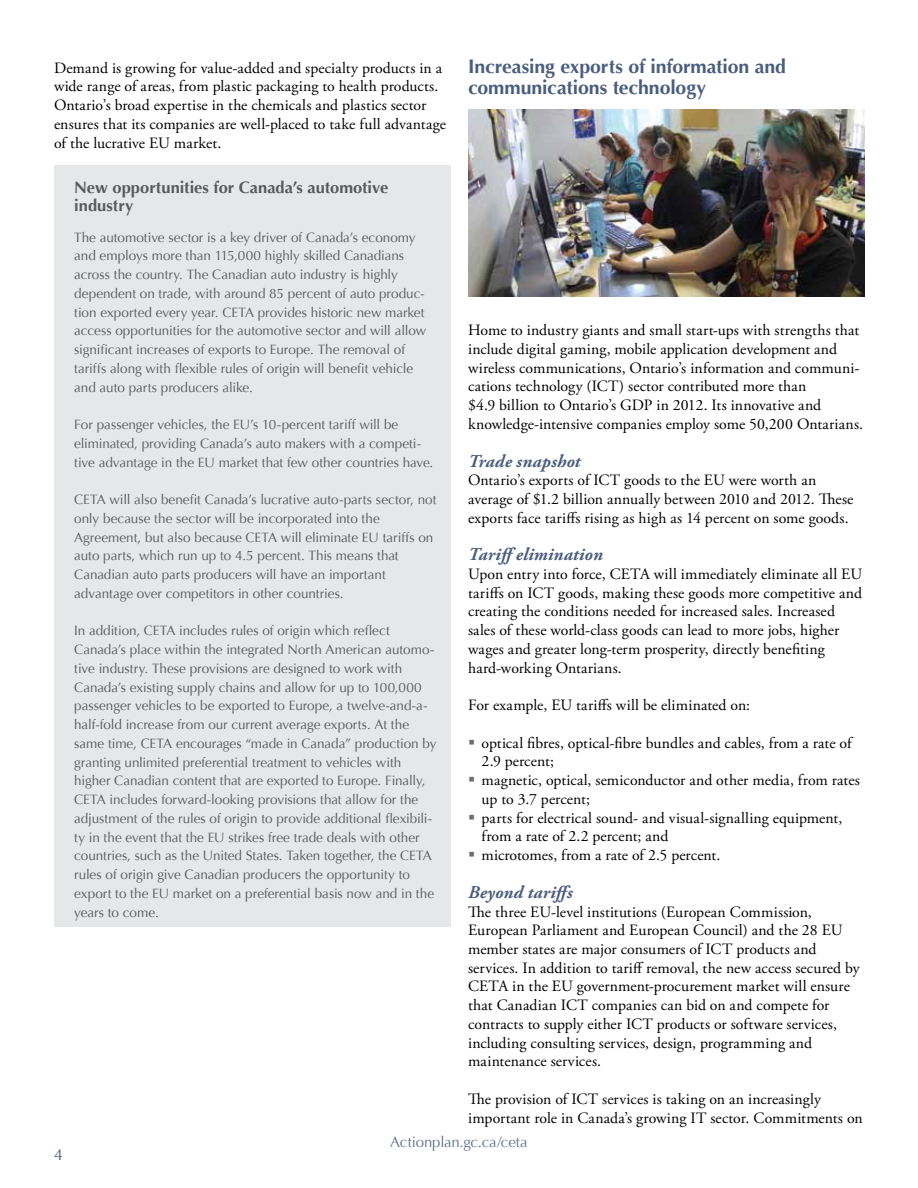
<style>
.page{position:relative;width:918px;height:1188px;background:#fff}
.page>*{position:absolute;margin:0;border:0;box-sizing:border-box;transform-origin:0 0}
.t1{font:700 19.5px/21px "Optima";letter-spacing:-.005em;color:#4b5d7e}
.t2{font:italic 700 18px "Adobe Garamond Pro";letter-spacing:.01em;color:#4b5d7e}
.t3{font:700 16.5px/18px "Optima";color:#58595b}
.t4{font:15.75px/18.8px "Adobe Garamond Pro";letter-spacing:.005em;color:#000}
.t5{font:15.75px "Optima";color:#1f355e}
.t6{font:15px "Optima";letter-spacing:-.005em;color:#1f355e}
.t7{font:13.5px/18.8px "Optima";letter-spacing:-.005em;color:#58595b}
.s1{color:#6d6e71}
</style>
<div class="page">
<div style="left:54px;top:165px;width:396px;height:762px;background:#e6e7e8"></div>
<img style="left:468px;top:110px;width:396px;height:187px">
<p class="t4" style="left:54px;top:59px;width:394px">Demand is growing for value-added and specialty products in a wide range of areas, from plastic packaging to health products.<br>Ontario’s broad expertise in the chemicals and plastics sector ensures that its companies are well-placed to take full advantage of the lucrative EU market.</p>
<p class="t3" style="left:74px;top:178px;width:316px">New opportunities for Canada’s automotive industry</p>
<p class="t7" style="left:74px;top:228px;width:353px">The automotive sector is a key driver of Canada’s economy and employs more than 115,000 highly skilled Canadians across the country. The Canadian auto industry is highly dependent on trade, with around 85 percent of auto produc&shy;tion exported every year. CETA provides historic new market access opportunities for the automotive sector and will allow significant increases of exports to Europe. The removal of tariffs along with flexible rules of origin will benefit vehicle and auto parts producers alike.</p>
<p class="t7" style="left:74px;top:415px;width:361px">For passenger vehicles, the EU’s 10-percent tariff will be eliminated, providing Canada’s auto makers with a competi&shy;tive advantage in the EU market that few other countries have.</p>
<p class="t7" style="left:74px;top:490px;width:364px">CETA will also benefit Canada’s lucrative auto-parts sector, not only because the sector will be incorporated into the Agreement, but also because CETA will eliminate EU tariffs on auto parts, which run up to 4.5 percent. This means that Canadian auto parts producers will have an important advantage over competitors in other countries.</p>
<p class="t7" style="left:74px;top:622px;width:364px">In addition, CETA includes rules of origin which reflect Canada’s place within the integrated North American automo&shy;tive industry. These provisions are designed to work with Canada’s existing supply chains and allow for up to 100,000 passenger vehicles to be exported to Europe, a twelve-and-a&shy;half-fold increase from our current average exports. At the same time, CETA encourages “made in Canada” production by granting unlimited preferential treatment to vehicles with higher Canadian content that are exported to Europe. Finally, CETA includes forward-looking provisions that allow for the adjustment of the rules of origin to provide additional flexibili&shy;ty in the event that the EU strikes free trade deals with other countries, such as the United States. Taken together, the CETA rules of origin give Canadian producers the opportunity to export to the EU market on a preferential basis now and in the years to come.</p>
<p class="t1" style="left:468px;top:56px;width:320px">Increasing exports of information and communications technology</p>
<p class="t4" style="left:468px;top:321px;width:397px">Home to industry giants and small start-ups with strengths that include digital gaming, mobile application development and wireless communications, Ontario’s information and communi&shy;cations technology (ICT) sector contributed more than<br>$4.9 billion to Ontario’s GDP in 2012. Its innovative and knowledge-intensive companies employ some 50,200 Ontarians.</p>
<p class="t2" style="left:468px;top:450px;width:114px">Trade snapshot</p>
<p class="t4" style="left:468px;top:471px;width:387px">Ontario’s exports of ICT goods to the EU were worth an average of $1.2 billion annually between 2010 and 2012. These exports face tariffs rising as high as 14 percent on some goods.</p>
<p class="t2" style="left:468px;top:544px;width:136px">Tariffelimination</p>
<p class="t4" style="left:468px;top:565px;width:396px">Upon entry into force, CETA will immediately eliminate all EU tariffs on ICT goods, making these goods more competitive and creating the conditions needed for increased sales. Increased sales of these world-class goods can lead to more jobs, higher wages and greater long-term prosperity, directly benefiting hard-working Ontarians.</p>
<p class="t4" style="left:468px;top:696px;width:284px">For example, EU tariffs will be eliminated on:</p>
<p class="t4" style="left:482px;top:734px;width:372px;text-indent:-13px"><span class="s1">▪</span> optical fibres, optical-fibre bundles and cables, from a rate of<br>2.9 percent;</p>
<p class="t4" style="left:482px;top:771px;width:380px;text-indent:-13px"><span class="s1">▪</span> magnetic, optical, semiconductor and other media, from rates up to 3.7 percent;</p>
<p class="t4" style="left:482px;top:809px;width:362px;text-indent:-13px"><span class="s1">▪</span> parts for electrical sound- and visual-signalling equipment, from a rate of 2.2 percent; and</p>
<p class="t4" style="left:468px;top:846px;width:254px"><span class="s1">▪</span> microtomes, from a rate of 2.5 percent.</p>
<p class="t2" style="left:468px;top:882px;width:107px">Beyond tariffs</p>
<p class="t4" style="left:468px;top:903px;width:393px">The three EU-level institutions (European Commission, European Parliament and European Council) and the 28 EU member states are major consumers of ICT products and services. In addition to tariff removal, the new access secured by CETA in the EU government-procurement market will ensure that Canadian ICT companies can bid on and compete for contracts to supply either ICT products or software services, including consulting services, design, programming and maintenance services.</p>
<p class="t4" style="left:468px;top:1090px;width:396px">The provision of ICT services is taking on an increasingly important role in Canada’s growing IT sector. Commitments on</p>
<p class="t5" style="left:54px;top:1146px;width:10px">4</p>
<p class="t6" style="left:390px;top:1133px;width:139px">Actionplan.gc.ca/ceta</p>
</div>
